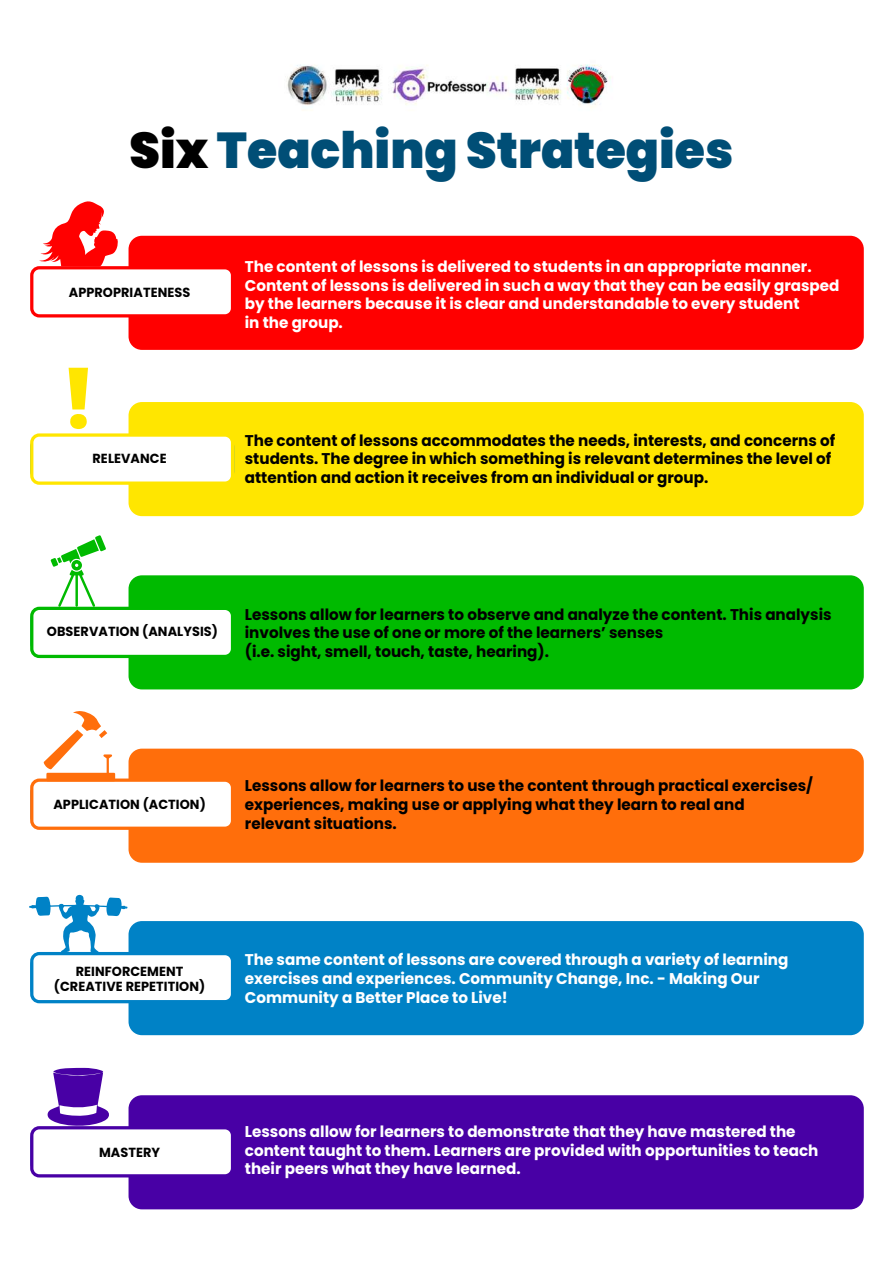
<style>
.page{position:relative;width:893px;height:1263px;background:#fff}
.page>*{position:absolute;margin:0;border:0;box-sizing:border-box;transform-origin:0 0}
.t1{font:900 50.25px "Poppins";color:#004e76}
.t2{font:700 15.6px/18.8px "Poppins";color:#fff}
.t3{font:700 15.6px/18.8px "Poppins";color:#000}
.t4{font:700 13.2px/15.5px "Poppins";letter-spacing:.005em;color:#000;text-align:center}
.s1{color:#000}
</style>
<div class="page">
<img style="left:287px;top:64px;width:324px;height:44px">
<div style="left:129px;top:402px;width:735px;height:114px;background:#ffe600;border-radius:13px"></div>
<div style="left:129px;top:575px;width:735px;height:114px;background:#00ba00;border-radius:13px"></div>
<div style="left:129px;top:749px;width:735px;height:114px;background:#ff6e0b;border-radius:13px"></div>
<div style="left:129px;top:921px;width:735px;height:114px;background:#0082c6;border-radius:13px"></div>
<div style="left:129px;top:1095px;width:735px;height:114px;background:#4800a5;border-radius:13px"></div>
<div style="left:129px;top:236px;width:735px;height:114px;background:#f00;border-radius:13px"></div>
<div style="left:32px;top:268px;width:200px;height:48px;background:#fff;border-radius:8px"></div>
<div style="left:30px;top:266px;width:204px;height:51px;border:3px solid #f00;border-radius:8px"></div>
<div style="left:32px;top:608px;width:200px;height:48px;background:#fff;border-radius:8px"></div>
<div style="left:30px;top:607px;width:204px;height:51px;border:3px solid #00ba00;border-radius:8px"></div>
<div style="left:32px;top:435px;width:200px;height:48px;background:#fff;border-radius:8px"></div>
<div style="left:30px;top:433px;width:204px;height:52px;border:3px solid #ffe600;border-radius:8px"></div>
<div style="left:32px;top:780px;width:200px;height:48px;background:#fff;border-radius:8px"></div>
<div style="left:30px;top:778px;width:204px;height:52px;border:3px solid #ff6e0b;border-radius:8px"></div>
<div style="left:32px;top:1128px;width:200px;height:48px;background:#fff;border-radius:8px"></div>
<div style="left:30px;top:1126px;width:204px;height:51px;border:3px solid #4800a5;border-radius:8px"></div>
<div style="left:32px;top:954px;width:200px;height:48px;background:#fff;border-radius:8px"></div>
<div style="left:30px;top:952px;width:204px;height:51px;border:3px solid #0082c6;border-radius:8px"></div>
<svg style="left:51px;top:535px;width:55px;height:72px"></svg>
<svg style="left:69px;top:368px;width:19px;height:61px"></svg>
<svg style="left:47px;top:1068px;width:62px;height:58px"></svg>
<svg style="left:29px;top:894px;width:98px;height:60px"></svg>
<svg style="left:39px;top:201px;width:79px;height:66px"></svg>
<svg style="left:44px;top:711px;width:71px;height:70px"></svg>
<svg style="left:99px;top:730px;width:8px;height:8px"></svg>
<h1 class="t1" style="left:130px;top:121px;width:605px"><span class="s1">Six</span> Teaching Strategies</h1>
<p class="t4" style="left:69px;top:285px;width:123px">APPROPRIATENESS</p>
<p class="t4" style="left:93px;top:451px;width:76px">RELEVANCE</p>
<p class="t2" style="left:245px;top:257px;width:596px">The content of lessons is delivered to students in an appropriate manner.<br>Content of lessons is delivered in such a way that they can be easily grasped by the learners because it is clear and understandable to every student<br>in the group.</p>
<p class="t3" style="left:245px;top:431px;width:592px">The content of lessons accommodates the needs, interests, and concerns of students. The degree in which something is relevant determines the level of attention and action it receives from an individual or group.</p>
<p class="t4" style="left:47px;top:624px;width:172px">OBSERVATION (ANALYSIS)</p>
<p class="t3" style="left:245px;top:605px;width:588px">Lessons allow for learners to observe and analyze the content. This analysis involves the use of one or more of the learners’ senses<br>(i.e. sight, smell, touch, taste, hearing).</p>
<p class="t4" style="left:53px;top:796px;width:154px">APPLICATION (ACTION)</p>
<p class="t3" style="left:245px;top:776px;width:570px">Lessons allow for learners to use the content through practical exercises/ experiences, making use or applying what they learn to real and relevant situations.</p>
<p class="t4" style="left:54px;top:963px;width:153px">REINFORCEMENT (CREATIVE REPETITION)</p>
<p class="t2" style="left:245px;top:951px;width:545px">The same content of lessons are covered through a variety of learning exercises and experiences. Community Change, Inc. - Making Our<br>Community a Better Place to Live!</p>
<p class="t4" style="left:99px;top:1144px;width:63px">MASTERY</p>
<p class="t2" style="left:245px;top:1122px;width:575px">Lessons allow for learners to demonstrate that they have mastered the content taught to them. Learners are provided with opportunities to teach their peers what they have learned.</p>
</div>
